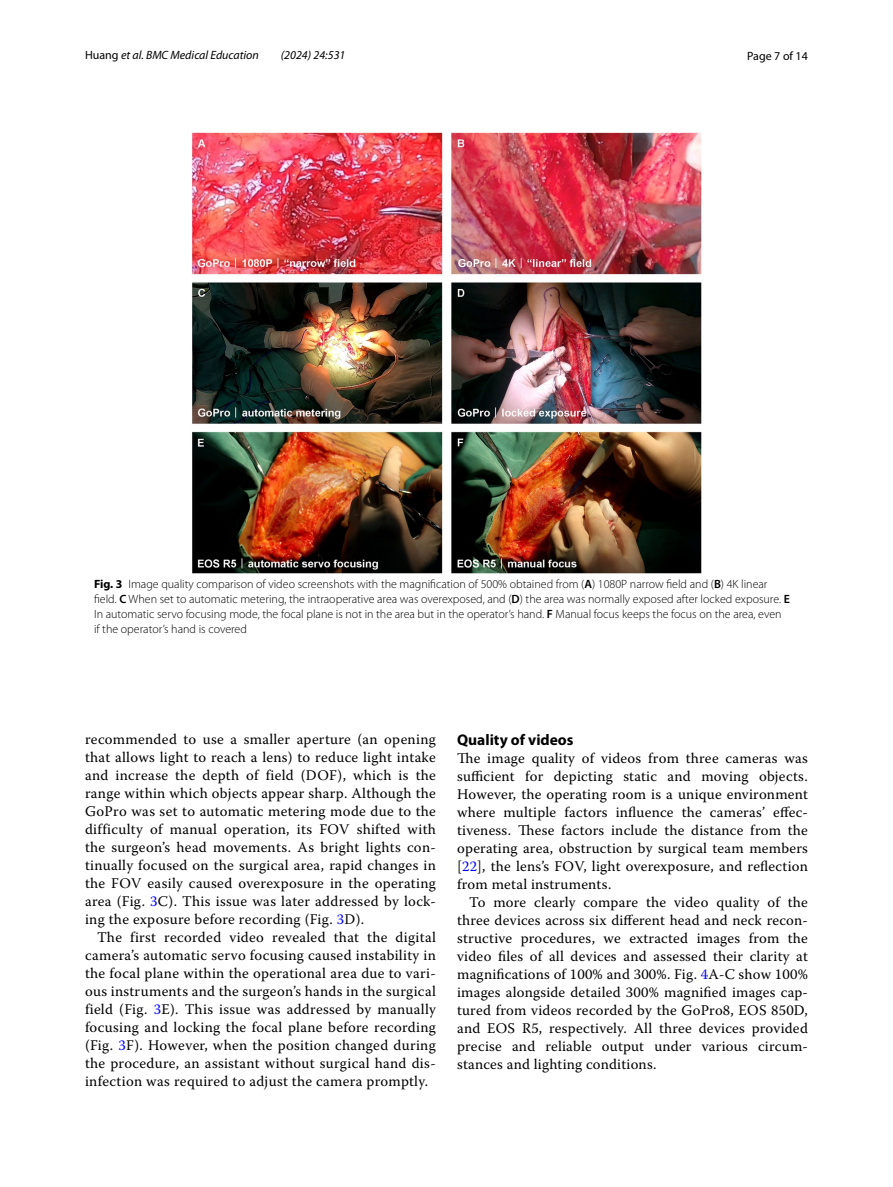
<style>
.page{position:relative;width:893px;height:1187px;background:#fff}
.page>*{position:absolute;margin:0;border:0;box-sizing:border-box;transform-origin:0 0}
.t1{font:700 15.45px "Myriad Pro";color:#000}
.t2{font:14.7px/18px "Warnock Pro";letter-spacing:.015em;color:#000;text-align:justify}
.t3{font:300 12px/15px "Myriad Pro";color:#000}
.t4{font:italic 12px "Myriad Pro";color:#000}
.t5{font:12px "Myriad Pro";color:#000}
.s1{font-style:normal}
.s2{font-weight:700}
.s3{font-weight:600}
.s4{color:#00f}
</style>
<div class="page">
<img style="left:191px;top:133px;width:511px;height:440px">
<p class="t4" style="left:85px;top:48px;width:175px"><span class="s1">Huang</span> et al. BMC Medical Education</p>
<p class="t4" style="left:281px;top:48px;width:66px">(2024) 24:531</p>
<p class="t5" style="left:747px;top:48px;width:62px">Page 7 of 14</p>
<p class="t3" style="left:94px;top:577px;width:697px"><span class="s2">Fig. 3</span> Image quality comparison of video screenshots with the magnification of 500% obtained from (<span class="s3">A</span>) 1080P narrow field and (<span class="s3">B</span>) 4K linear field. <span class="s3">C</span> When set to automatic metering, the intraoperative area was overexposed, and (<span class="s3">D</span>) the area was normally exposed after locked exposure. <span class="s3">E </span>In automatic servo focusing mode, the focal plane is not in the area but in the operator’s hand. <span class="s3">F</span> Manual focus keeps the focus on the area, even if the operator’s hand is covered</p>
<p class="t2" style="left:85px;top:730px;width:352px">recommended to use a smaller aperture (an opening that allows light to reach a lens) to reduce light intake and increase the depth of field (DOF), which is the range within which objects appear sharp. Although the GoPro was set to automatic metering mode due to the difficulty of manual operation, its FOV shifted with the surgeon’s head movements. As bright lights con&shy;tinually focused on the surgical area, rapid changes in the FOV easily caused overexposure in the operating area (Fig. <span class="s4">3</span>C). This issue was later addressed by lock&shy;ing the exposure before recording (Fig. <span class="s4">3</span>D).</p>
<p class="t2" style="left:85px;top:928px;width:352px;text-indent:12px">The first recorded video revealed that the digital camera’s automatic servo focusing caused instability in the focal plane within the operational area due to vari&shy;ous instruments and the surgeon’s hands in the surgical field (Fig. <span class="s4">3</span>E). This issue was addressed by manually focusing and locking the focal plane before recording (Fig. <span class="s4">3</span>F). However, when the position changed during the procedure, an assistant without surgical hand dis&shy;infection was required to adjust the camera promptly.</p>
<p class="t1" style="left:457px;top:729px;width:118px">Quality of videos</p>
<p class="t2" style="left:457px;top:748px;width:352px">The image quality of videos from three cameras was sufficient for depicting static and moving objects.<br>However, the operating room is a unique environment where multiple factors influence the cameras’ effec&shy;tiveness. These factors include the distance from the operating area, obstruction by surgical team members [<span class="s4">22</span>], the lens’s FOV, light overexposure, and reflection from metal instruments.</p>
<p class="t2" style="left:457px;top:892px;width:352px;text-indent:12px">To more clearly compare the video quality of the three devices across six different head and neck recon&shy;structive procedures, we extracted images from the video files of all devices and assessed their clarity at magnifications of 100% and 300%. Fig. <span class="s4">4</span>A-C show 100% images alongside detailed 300% magnified images cap&shy;tured from videos recorded by the GoPro8, EOS 850D, and EOS R5, respectively. All three devices provided precise and reliable output under various circum&shy;stances and lighting conditions.</p>
</div>
